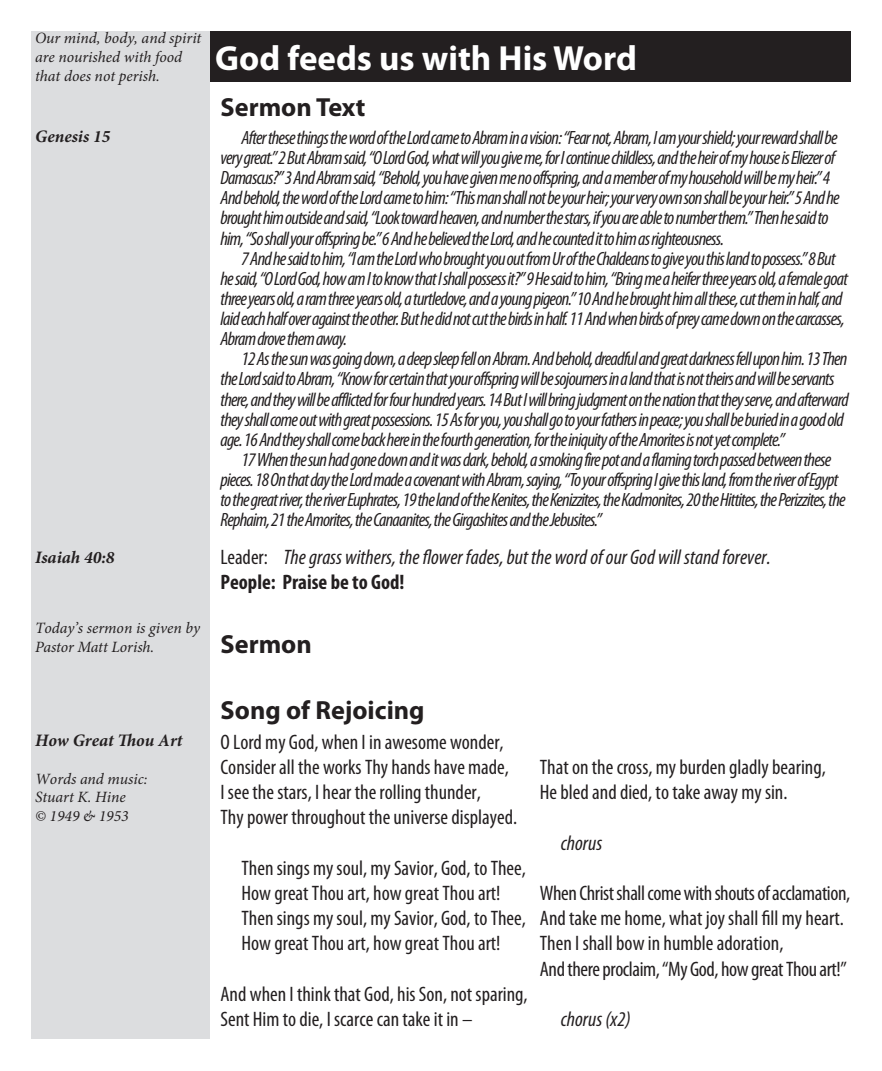
<style>
.page{position:relative;width:882px;height:1071px;background:#fff}
.page>*{position:absolute;margin:0;border:0;box-sizing:border-box;transform-origin:0 0}
.t1{font:700 35px "Myriad Pro";color:#fff}
.t2{font:700 26.25px "Myriad Pro";color:#231f20}
.t3{font:condensed 21px/25.2px "Myriad Pro";color:#231f20}
.t4{font:italic condensed 21px "Myriad Pro";color:#231f20}
.t5{font:condensed 21px "Myriad Pro";letter-spacing:-.02em;color:#231f20}
.t6{font:700 condensed 21px "Myriad Pro";color:#231f20}
.t7{font:italic condensed 19.25px/20.1px "Myriad Pro";letter-spacing:-.04em;color:#231f20}
.t8{font:italic 700 17.5px "Minion Pro";color:#231f20}
.t9{font:italic 15.75px/18.9px "Minion Pro";color:#231f20}
.s1{font-style:normal}
</style>
<div class="page">
<div style="left:32px;top:32px;width:178px;height:1008px;background:#dcdddf"></div>
<div style="left:210px;top:32px;width:640px;height:50px;background:#231f20"></div>
<p class="t9" style="left:35px;top:28px;width:168px">Our mind, body, and spirit are nourished with food that does not perish.</p>
<p class="t1" style="left:215px;top:35px;width:423px">God feeds us with His Word</p>
<p class="t2" style="left:220px;top:90px;width:146px">Sermon Text</p>
<p class="t8" style="left:35px;top:124px;width:77px">Genesis 15</p>
<p class="t7" style="left:220px;top:127px;width:621px;text-indent:21px">After these things the word of the Lord came to Abram in a vision: “Fear not, Abram, I am your shield; your reward shall be very great.” 2 But Abram said, “O Lord God, what will you give me, for I continue childless, and the heir of my house is Eliezer of Damascus?” 3 And Abram said, “Behold, you have given me no offspring, and a member of my household will be my heir.” 4<br>And behold, the word of the Lord came to him: “This man shall not be your heir; your very own son shall be your heir.” 5 And he brought him outside and said, “Look toward heaven, and number the stars, if you are able to number them.” Then he said to him, “So shall your offspring be.” 6 And he believed the Lord, and he counted it to him as righteousness.</p>
<p class="t7" style="left:220px;top:248px;width:629px;text-indent:21px">7 And he said to him, “I am the Lord who brought you out from Ur of the Chaldeans to give you this land to possess.” 8 But he said, “O Lord God, how am I to know that I shall possess it?” 9 He said to him, “Bring me a heifer three years old, a female goat three years old, a ram three years old, a turtledove, and a young pigeon.” 10 And he brought him all these, cut them in half, and laid each half over against the other. But he did not cut the birds in half. 11 And when birds of prey came down on the carcasses, Abram drove them away.</p>
<p class="t7" style="left:220px;top:349px;width:630px;text-indent:21px">12 As the sun was going down, a deep sleep fell on Abram. And behold, dreadful and great darkness fell upon him. 13 Then the Lord said to Abram, “Know for certain that your offspring will be sojourners in a land that is not theirs and will be servants there, and they will be afflicted for four hundred years. 14 But I will bring judgment on the nation that they serve, and afterward they shall come out with great possessions. 15 As for you, you shall go to your fathers in peace; you shall be buried in a good old age. 16 And they shall come back here in the fourth generation, for the iniquity of the Amorites is not yet complete.”</p>
<p class="t7" style="left:220px;top:449px;width:627px;text-indent:21px">17 When the sun had gone down and it was dark, behold, a smoking fire pot and a flaming torch passed between these pieces. 18 On that day the Lord made a covenant with Abram, saying, “To your offspring I give this land, from the river of Egypt to the great river, the river Euphrates, 19 the land of the Kenites, the Kenizzites, the Kadmonites, 20 the Hittites, the Perizzites, the Rephaim, 21 the Amorites, the Canaanites, the Girgashites and the Jebusites.”</p>
<p class="t8" style="left:35px;top:545px;width:81px">Isaiah 40:8</p>
<p class="t9" style="left:35px;top:618px;width:167px">Today’s sermon is given by<br>Pastor Matt Lorish.</p>
<p class="t8" style="left:35px;top:728px;width:149px">How Great Thou Art</p>
<p class="t9" style="left:35px;top:769px;width:114px">Words and music:</p>
<p class="t9" style="left:35px;top:788px;width:92px">Stuart K. Hine</p>
<p class="t9" style="left:35px;top:807px;width:95px">© 1949 &amp; 1953</p>
<p class="t4" style="left:220px;top:544px;width:552px"><span class="s1">Leader:</span> The grass withers, the flower fades, but the word of our God will stand forever.</p>
<p class="t6" style="left:220px;top:569px;width:185px">People: Praise be to God!</p>
<p class="t2" style="left:220px;top:627px;width:93px">Sermon</p>
<p class="t2" style="left:220px;top:693px;width:206px">Song of Rejoicing</p>
<p class="t3" style="left:220px;top:729px;width:285px">O Lord my God, when I in awesome wonder,</p>
<p class="t3" style="left:220px;top:754px;width:290px">Consider all the works Thy hands have made,</p>
<p class="t3" style="left:220px;top:779px;width:262px">I see the stars, I hear the rolling thunder,</p>
<p class="t3" style="left:220px;top:805px;width:298px">Thy power throughout the universe displayed.</p>
<p class="t3" style="left:242px;top:855px;width:286px">Then sings my soul, my Savior, God, to Thee,</p>
<p class="t3" style="left:242px;top:880px;width:286px">How great Thou art, how great Thou art!<br>Then sings my soul, my Savior, God, to Thee,</p>
<p class="t3" style="left:242px;top:931px;width:261px">How great Thou art, how great Thou art!</p>
<p class="t3" style="left:220px;top:981px;width:309px">And when I think that God, his Son, not sparing,</p>
<p class="t3" style="left:220px;top:1006px;width:254px">Sent Him to die, I scarce can take it in –</p>
<p class="t3" style="left:540px;top:754px;width:287px">That on the cross, my burden gladly bearing,</p>
<p class="t3" style="left:540px;top:779px;width:249px">He bled and died, to take away my sin.</p>
<p class="t4" style="left:561px;top:830px;width:43px">chorus</p>
<p class="t5" style="left:540px;top:880px;width:312px">When Christ shall come with shouts of acclamation,</p>
<p class="t3" style="left:540px;top:905px;width:306px">And take me home, what joy shall fill my heart.</p>
<p class="t3" style="left:540px;top:931px;width:245px">Then I shall bow in humble adoration,</p>
<p class="t5" style="left:540px;top:956px;width:308px">And there proclaim, “My God, how great Thou art!”</p>
<p class="t4" style="left:561px;top:1006px;width:71px">chorus (x2)</p>
</div>
